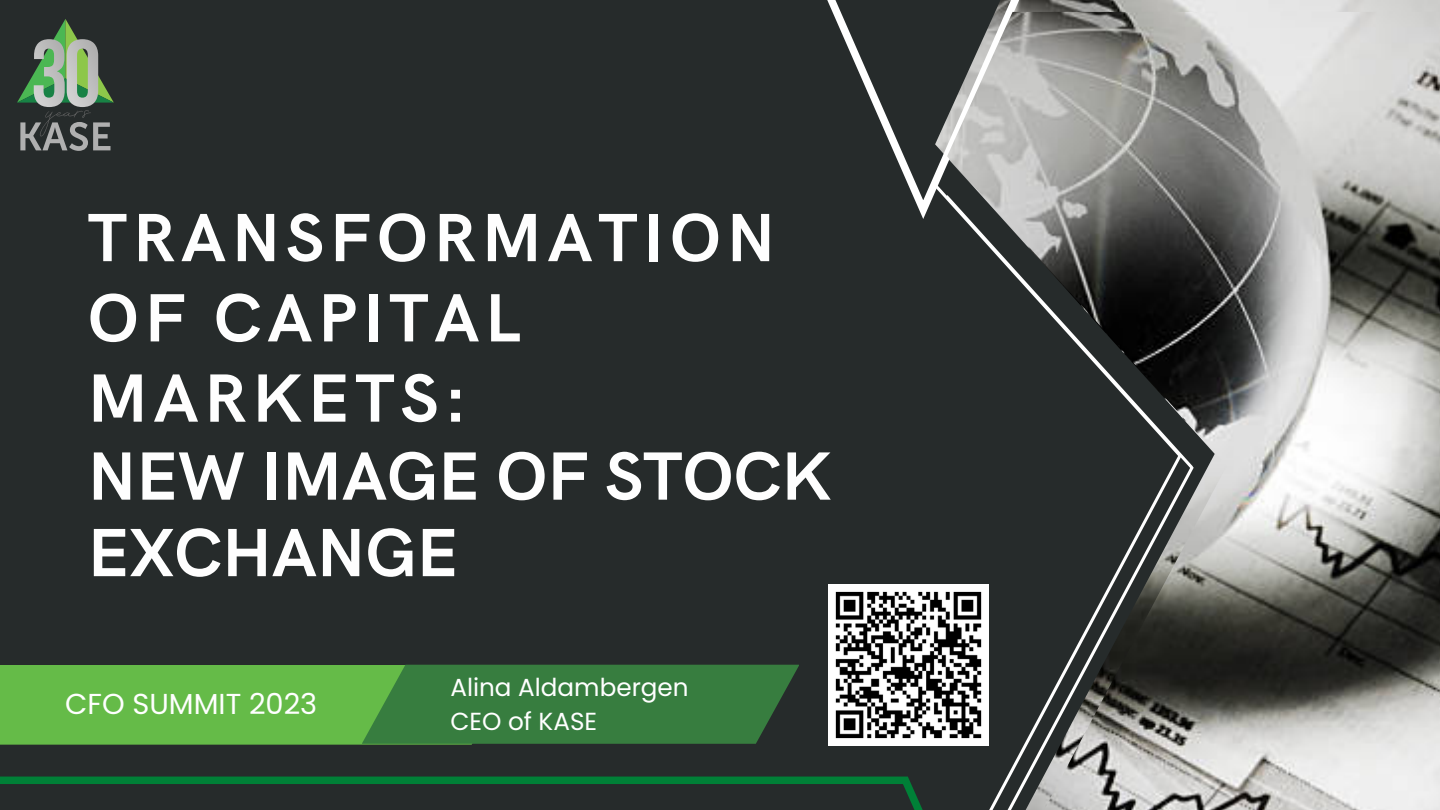
<style>
.page{position:relative;width:1440px;height:810px;background:#262b2b}
.page>*{position:absolute;margin:0;border:0;box-sizing:border-box;transform-origin:0 0}
.t1{font:700 68.5px/78.8px "HK Grotesk";letter-spacing:.085em;color:#fefefe}
.t2{font:28.9px "Poppins";color:#fff}
.t3{font:24.7px/34.5px "Poppins";color:#fff}
</style>
<div class="page">
<svg style="left:0;top:777px;width:923px;height:33px"></svg>
<svg style="left:0;top:665px;width:798px;height:80px;background:#4c9842"></svg>
<svg style="left:827px;top:0;width:272px;height:219px"></svg>
<svg style="left:17px;top:19px;width:97px;height:132px"></svg>
<svg style="left:930px;top:180px;width:17px;height:39px"></svg>
<img style="left:947px;top:12px;width:493px;height:798px">
<svg style="left:942px;top:192px;width:254px;height:280px"></svg>
<svg style="left:998px;top:463px;width:199px;height:347px"></svg>
<img style="left:828px;top:585px;width:161px;height:160px">
<p class="t1" style="left:88px;top:201px;width:745px">TRANSFORMATION<br>OF CAPITAL<br>MARKETS:<br>NEW IMAGE OF STOCK<br>EXCHANGE</p>
<p class="t2" style="left:65px;top:684px;width:253px">CFO SUMMIT 2023</p>
<p class="t3" style="left:450px;top:670px;width:240px">Alina Aldambergen<br>CEO of KASE</p>
</div>
